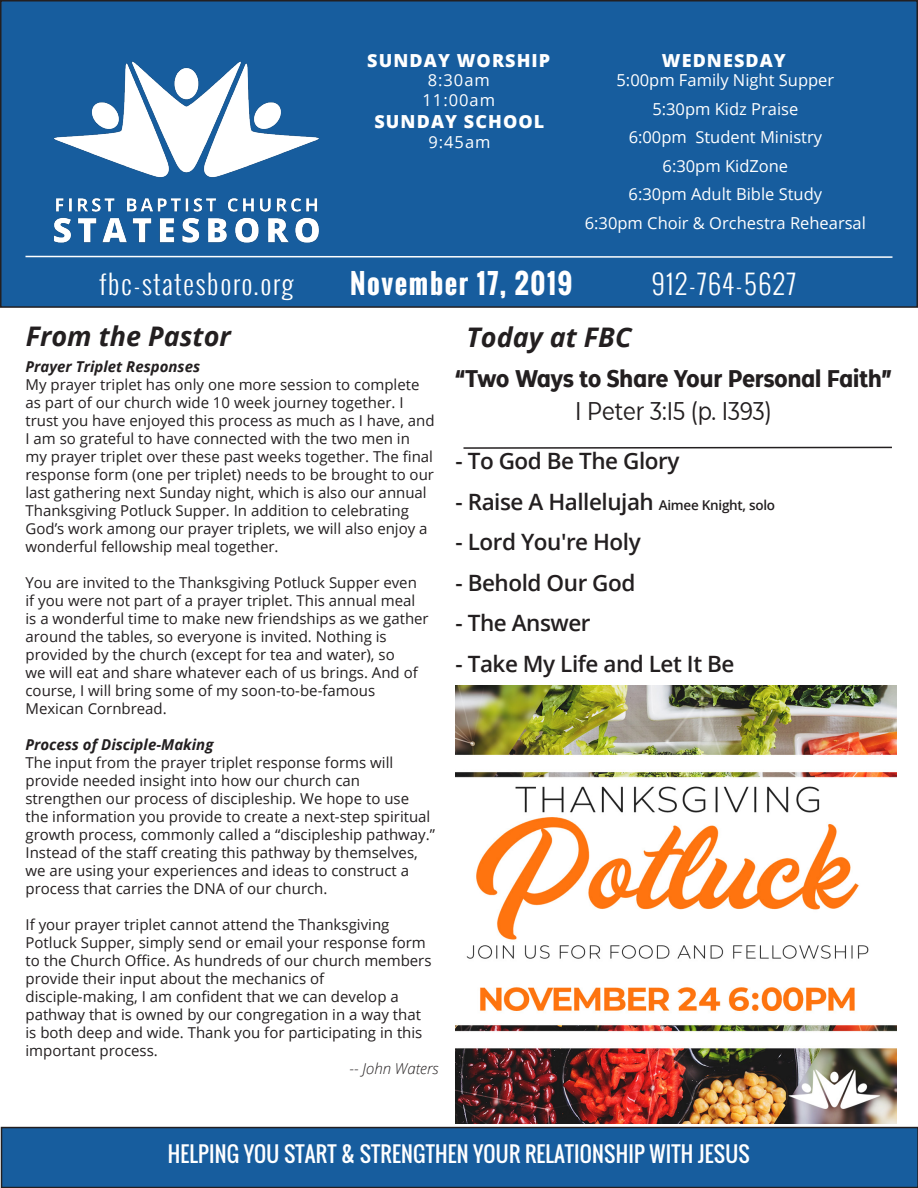
<style>
.page{position:relative;width:918px;height:1188px;background:#fff}
.page>*{position:absolute;margin:0;border:0;box-sizing:border-box;transform-origin:0 0}
.t1{font:300 27px "Oswald";letter-spacing:.06em;color:#fff}
.t2{font:italic 700 27px "Open Sans";color:#231f20}
.t3{font:700 27px "Oswald";letter-spacing:.06em;color:#fff}
.t4{font:condensed 25.5px "CMG Sans";color:#231f20}
.t5{font:700 condensed 24px "CMG Sans";color:#231f20}
.t6{font:600 22.5px "Open Sans";letter-spacing:-.02em;color:#231f20}
.t7{font:21px "Oswald";letter-spacing:.01em;color:#fff}
.t8{font:800 18px "Open Sans";letter-spacing:.06em;color:#fff}
.t9{font:16.5px "Open Sans";color:#fff}
.t10{font:15px/18px "Open Sans";color:#231f20}
.t11{font:italic 700 15px "Open Sans";color:#231f20}
.t12{font:italic 300 15px "Open Sans";color:#231f20}
.s1{font-size:13.5px}
</style>
<div class="page">
<div style="left:1px;top:1px;width:916px;height:306px;background:#175d9e"></div>
<div style="left:0;top:0;width:918px;height:308px;border:2px solid #231f20"></div>
<div style="left:2px;top:1128px;width:916px;height:60px;background:#175d9e"></div>
<div style="left:1px;top:1127px;width:917px;height:61px;border:2px solid #231f20"></div>
<img style="left:54px;top:61px;width:265px;height:182px">
<svg style="left:25px;top:255px;width:868px;height:3px"></svg>
<img style="left:456px;top:685px;width:440px;height:439px">
<svg style="left:463px;top:446px;width:429px;height:3px"></svg>
<p class="t8" style="left:367px;top:46px;width:185px">SUNDAY WORSHIP</p>
<p class="t8" style="left:662px;top:46px;width:125px">WEDNESDAY</p>
<p class="t9" style="left:428px;top:69px;width:64px">8:30am</p>
<p class="t9" style="left:423px;top:89px;width:74px">11:00am</p>
<p class="t8" style="left:374px;top:108px;width:171px">SUNDAY SCHOOL</p>
<p class="t9" style="left:428px;top:131px;width:64px">9:45am</p>
<p class="t9" style="left:617px;top:69px;width:219px">5:00pm Family Night Supper</p>
<p class="t9" style="left:652px;top:98px;width:148px">5:30pm Kidz Praise</p>
<p class="t9" style="left:629px;top:126px;width:195px">6:00pm Student Ministry</p>
<p class="t9" style="left:663px;top:155px;width:127px">6:30pm KidZone</p>
<p class="t9" style="left:629px;top:183px;width:195px">6:30pm Adult Bible Study</p>
<p class="t9" style="left:585px;top:212px;width:283px">6:30pm Choir &amp; Orchestra Rehearsal</p>
<p class="t3" style="left:350px;top:263px;width:224px">November 17, 2019</p>
<p class="t1" style="left:99px;top:265px;width:195px">fbc-statesboro.org</p>
<p class="t1" style="left:652px;top:265px;width:146px">912-764-5627</p>
<p class="t2" style="left:467px;top:318px;width:166px">Today at FBC</p>
<p class="t2" style="left:26px;top:317px;width:207px">From the Pastor</p>
<p class="t11" style="left:26px;top:356px;width:176px">Prayer Triplet Responses</p>
<p class="t10" style="left:26px;top:376px;width:411px">My prayer triplet has only one more session to complete as part of our church wide 10 week journey together. I trust you have enjoyed this process as much as I have, and I am so grateful to have connected with the two men in my prayer triplet over these past weeks together. The final response form (one per triplet) needs to be brought to our last gathering next Sunday night, which is also our annual Thanksgiving Potluck Supper. In addition to celebrating God’s work among our prayer triplets, we will also enjoy a wonderful fellowship meal together.</p>
<p class="t10" style="left:26px;top:574px;width:405px">You are invited to the Thanksgiving Potluck Supper even if you were not part of a prayer triplet. This annual meal is a wonderful time to make new friendships as we gather around the tables, so everyone is invited. Nothing is</p>
<p class="t10" style="left:26px;top:646px;width:394px">provided by the church (except for tea and water), so we will eat and share whatever each of us brings. And of course, I will bring some of my soon-to-be-famous</p>
<p class="t10" style="left:26px;top:700px;width:143px">Mexican Cornbread.</p>
<p class="t11" style="left:26px;top:734px;width:189px">Process of Disciple-Making</p>
<p class="t10" style="left:26px;top:754px;width:369px">The input from the prayer triplet response forms will</p>
<p class="t10" style="left:26px;top:772px;width:336px">provide needed insight into how our church can</p>
<p class="t10" style="left:26px;top:790px;width:411px">strengthen our process of discipleship. We hope to use the information you provide to create a next-step spiritual growth process, commonly called a “discipleship pathway.” Instead of the staff creating this pathway by themselves,</p>
<p class="t10" style="left:26px;top:862px;width:385px">we are using your experiences and ideas to construct a</p>
<p class="t10" style="left:26px;top:880px;width:303px">process that carries the DNA of our church.</p>
<p class="t10" style="left:26px;top:916px;width:365px">If your prayer triplet cannot attend the Thanksgiving</p>
<p class="t10" style="left:26px;top:934px;width:408px">Potluck Supper, simply send or email your response form to the Church Office. As hundreds of our church members provide their input about the mechanics of</p>
<p class="t10" style="left:26px;top:988px;width:398px">disciple-making, I am confident that we can develop a pathway that is owned by our congregation in a way that is both deep and wide. Thank you for participating in this important process.</p>
<p class="t12" style="left:350px;top:1059px;width:91px">-- John Waters</p>
<p class="t5" style="left:455px;top:363px;width:438px">“Two Ways to Share Your Personal Faith”</p>
<p class="t4" style="left:575px;top:395px;width:198px">1 Peter 3:15 (p. 1393)</p>
<p class="t6" style="left:456px;top:445px;width:225px">- To God Be The Glory</p>
<p class="t6" style="left:456px;top:486px;width:321px">- Raise A Hallelujah <span class="s1">Aimee Knight, solo</span></p>
<p class="t6" style="left:456px;top:526px;width:187px">- Lord You're Holy</p>
<p class="t6" style="left:456px;top:567px;width:181px">- Behold Our God</p>
<p class="t6" style="left:456px;top:607px;width:137px">- The Answer</p>
<p class="t6" style="left:456px;top:648px;width:280px">- Take My Life and Let It Be</p>
<p class="t7" style="left:168px;top:1138px;width:583px">HELPING YOU START &amp; STRENGTHEN YOUR RELATIONSHIP WITH JESUS</p>
</div>
